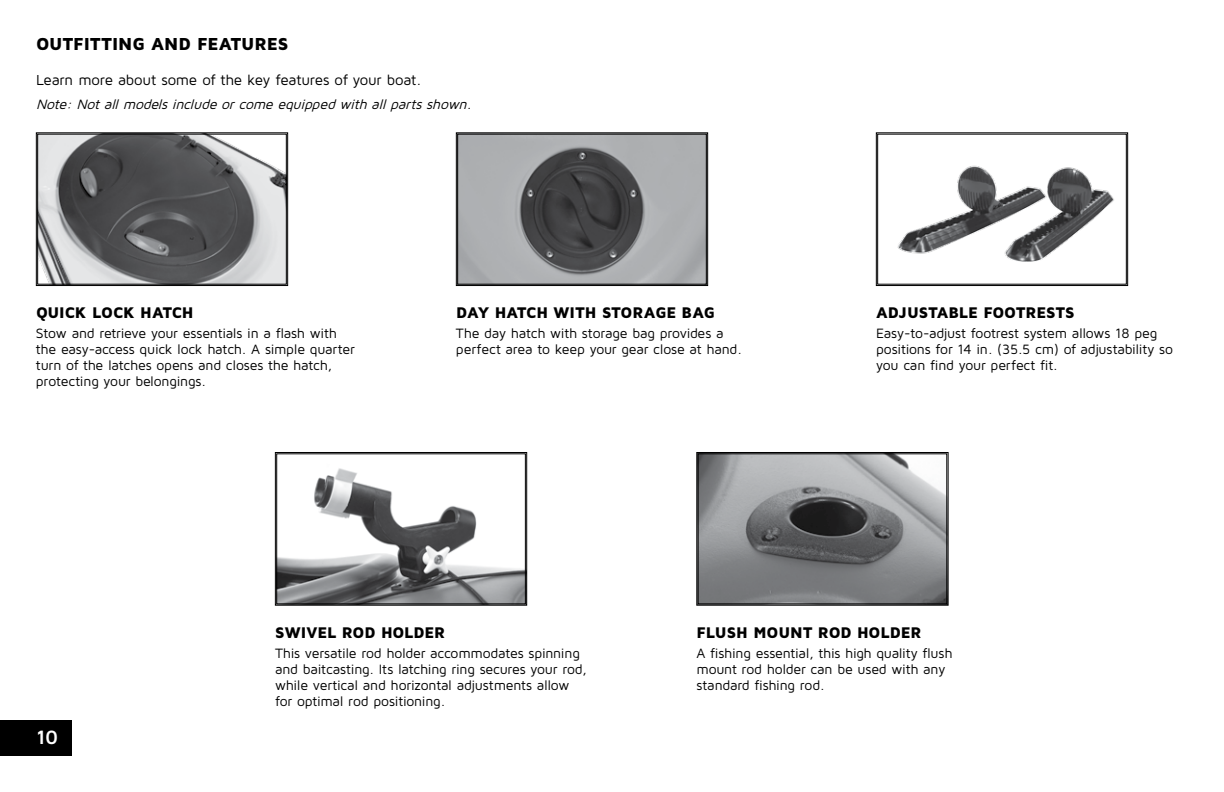
<style>
.page{position:relative;width:1224px;height:792px;background:#fff}
.page>*{position:absolute;margin:0;border:0;box-sizing:border-box;transform-origin:0 0}
.t1{font:700 20px "Maven Pro";color:#fff}
.t2{font:900 18px "Maven Pro";color:#000}
.t3{font:900 16px "Maven Pro";letter-spacing:-.01em;color:#000}
.t4{font:15px "Maven Pro";letter-spacing:-.015em;color:#000}
.t5{font:14px/16px "Maven Pro";letter-spacing:-.015em;color:#000}
.t6{font:italic 14px "Maven Pro";color:#000}
</style>
<div class="page">
<svg style="left:456px;top:132px;width:252px;height:154px;background:#87888a"></svg>
<div style="left:457px;top:134px;width:250px;height:151px;border:1px solid #000"></div>
<svg style="left:275px;top:452px;width:252px;height:154px"></svg>
<div style="left:276px;top:453px;width:250px;height:151px;border:1px solid #000"></div>
<svg style="left:36px;top:132px;width:252px;height:154px;background:#7d7e7f"></svg>
<div style="left:37px;top:134px;width:250px;height:151px;border:1px solid #000"></div>
<svg style="left:876px;top:132px;width:252px;height:154px"></svg>
<div style="left:877px;top:134px;width:250px;height:151px;border:1px solid #000"></div>
<svg style="left:696px;top:452px;width:253px;height:154px;background:#868789"></svg>
<div style="left:698px;top:453px;width:249px;height:151px;border:1px solid #000"></div>
<div style="left:0;top:720px;width:71px;height:36px;background:#000"></div>
<p class="t2" style="left:36px;top:33px;width:254px">OUTFITTING AND FEATURES</p>
<p class="t4" style="left:36px;top:71px;width:387px">Learn more about some of the key features of your boat.</p>
<p class="t6" style="left:36px;top:96px;width:441px">Note:Notallmodelsincludeorcomeequippedwithallpartsshown.</p>
<p class="t3" style="left:36px;top:303px;width:156px">QUICK LOCK HATCH</p>
<p class="t5" style="left:36px;top:325px;width:320px">Stow and retrieve your essentials in a flash with the easy-access quick lock hatch. A simple quarter turn of the latches opens and closes the hatch, protecting your belongings.</p>
<p class="t3" style="left:456px;top:303px;width:258px">DAY HATCH WITH STORAGE BAG</p>
<p class="t5" style="left:456px;top:325px;width:288px">The day hatch with storage bag provides a perfect area to keep your gear close at hand.</p>
<p class="t3" style="left:876px;top:303px;width:200px">ADJUSTABLE FOOTRESTS</p>
<p class="t5" style="left:876px;top:325px;width:299px">Easy-to-adjust footrest system allows 18 peg positions for 14 in. (35.5 cm) of adjustability so you can find your perfect fit.</p>
<h1 class="t1" style="left:36px;top:725px;width:24px">10</h1>
<p class="t3" style="left:275px;top:622px;width:172px">SWIVEL ROD HOLDER</p>
<p class="t5" style="left:275px;top:644px;width:313px">This versatile rod holder accommodates spinning and baitcasting. Its latching ring secures your rod, while vertical and horizontal adjustments allow for optimal rod positioning.</p>
<p class="t3" style="left:696px;top:622px;width:226px">FLUSH MOUNT ROD HOLDER</p>
<p class="t5" style="left:696px;top:644px;width:257px">A fishing essential, this high quality flush mount rod holder can be used with any standard fishing rod.</p>
</div>
